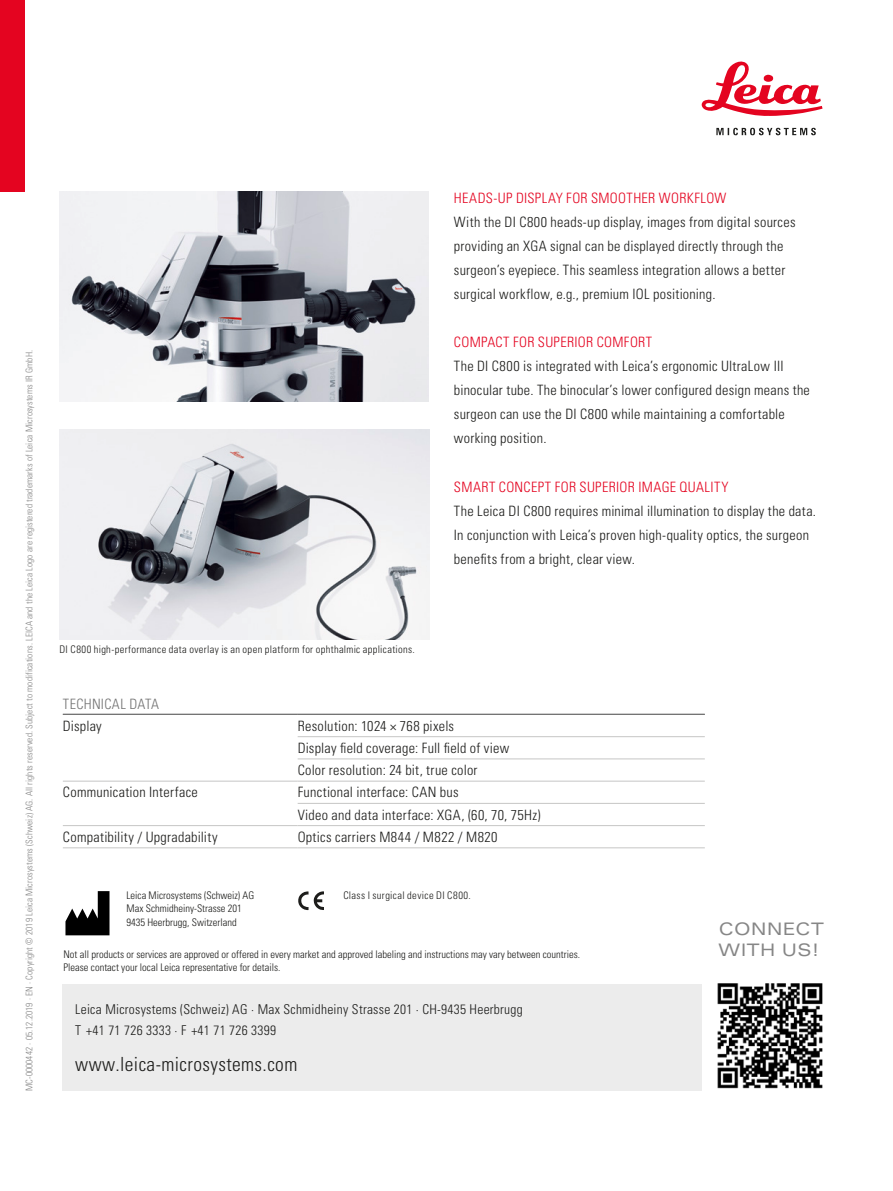
<style>
.page{position:relative;width:893px;height:1191px;background:#fff}
.page>*{position:absolute;margin:0;border:0;box-sizing:border-box;transform-origin:0 0}
.t1{font:300 condensed 19.5px "Univers LT Std";letter-spacing:.02em;color:#1d1d1b}
.t2{font:expanded 17.25px/20.7px "Univers LT Std";letter-spacing:.03em;color:#868686}
.t3{font:300 condensed 14.25px/24px "Univers LT Std";letter-spacing:.02em;color:#1d1d1b}
.t4{font:300 condensed 14.25px "Univers LT Std";letter-spacing:.025em;color:#e40420}
.t5{font:300 condensed 14.25px "Univers LT Std";letter-spacing:.02em;color:#737373}
.t6{font:300 condensed 13.5px/21px "Univers LT Std";letter-spacing:.02em;color:#1d1d1b}
.t7{font:300 condensed 10.5px/13.5px "Univers LT Std";color:#1d1d1b}
.t8{font:300 condensed 10.5px "Univers LT Std";letter-spacing:.03em;color:#1d1d1b}
.t9{font:300 condensed 10.5px "Univers LT Std";letter-spacing:.035em;color:#1d1d1b}
.t10{font:300 condensed 9.3px "Univers LT Std";letter-spacing:.01em;color:#868686}
</style>
<div class="page">
<div style="left:0;top:0;width:25px;height:191px;background:#e40420"></div>
<svg style="left:702px;top:61px;width:120px;height:55px"></svg>
<svg style="left:716px;top:128px;width:100px;height:7px"></svg>
<div style="left:63px;top:984px;width:639px;height:107px;background:#ececec"></div>
<img style="left:717px;top:983px;width:106px;height:106px">
<svg style="left:298px;top:891px;width:26px;height:19px"></svg>
<svg style="left:65px;top:891px;width:45px;height:44px"></svg>
<svg style="left:63px;top:713px;width:642px;height:91px"></svg>
<svg style="left:298px;top:715px;width:407px;height:88px"></svg>
<hr style="left:298px;top:736px;width:407px;height:1px;background:#c6c6c5">
<hr style="left:298px;top:758px;width:407px;height:1px;background:#c6c6c5">
<hr style="left:63px;top:781px;width:235px;height:1px;background:#c6c6c5">
<hr style="left:298px;top:781px;width:407px;height:1px;background:#c6c6c5">
<hr style="left:298px;top:803px;width:407px;height:1px;background:#c6c6c5">
<hr style="left:63px;top:825px;width:235px;height:1px;background:#c6c6c5">
<hr style="left:298px;top:825px;width:407px;height:1px;background:#c6c6c5">
<hr style="left:63px;top:847px;width:235px;height:1px;background:#c6c6c5">
<hr style="left:298px;top:847px;width:407px;height:1px;background:#c6c6c5">
<hr style="left:63px;top:714px;width:642px;height:1px;background:#737373">
<img style="left:60px;top:429px;width:369px;height:210px">
<img style="left:60px;top:191px;width:369px;height:210px">
<p class="t10" style="left:24px;top:1091px;width:742px;rotate:-90deg">MC-0000442 · 05.12.2019 · EN · Copyright © 2019 Leica Microsystems (Schweiz) AG. All rights reserved. Subject to modifications. LEICA and the Leica Logo are registered trademarks of Leica Microsystems IR GmbH.</p>
<p class="t8" style="left:60px;top:643px;width:357px">DI C800 high-performance data overlay is an open platform for ophthalmic applications.</p>
<p class="t4" style="left:454px;top:190px;width:274px">HEADS-UP DISPLAY FOR SMOOTHER WORKFLOW</p>
<p class="t3" style="left:454px;top:210px;width:343px">With the DI C800 heads-up display, images from digital sources providing an XGA signal can be displayed directly through the surgeon’s eyepiece. This seamless integration allows a better surgical workflow, e.g., premium IOL positioning.</p>
<p class="t4" style="left:454px;top:334px;width:200px">COMPACT FOR SUPERIOR COMFORT</p>
<p class="t3" style="left:454px;top:354px;width:357px">The DI C800 is integrated with Leica’s ergonomic UltraLow III binocular tube. The binocular’s lower configured design means the surgeon can use the DI C800 while maintaining a comfortable working position.</p>
<p class="t4" style="left:454px;top:478px;width:276px">SMART CONCEPT FOR SUPERIOR IMAGE QUALITY</p>
<p class="t3" style="left:454px;top:498px;width:364px">The Leica DI C800 requires minimal illumination to display the data.<br>In conjunction with Leica’s proven high-quality optics, the surgeon benefits from a bright, clear view.</p>
<p class="t5" style="left:63px;top:695px;width:98px">TECHNICAL DATA</p>
<p class="t3" style="left:63px;top:713px;width:41px">Display</p>
<p class="t3" style="left:298px;top:714px;width:213px;line-height:22.2px">Resolution: 1024 × 768 pixels<br>Display field coverage: Full field of view<br>Color resolution: 24 bit, true color</p>
<p class="t3" style="left:63px;top:780px;width:137px">Communication Interface</p>
<p class="t3" style="left:298px;top:781px;width:245px;line-height:22.2px">Functional interface: CAN bus<br>Video and data interface: XGA, (60, 70, 75Hz)</p>
<p class="t3" style="left:63px;top:825px;width:156px">Compatibility / Upgradability</p>
<p class="t3" style="left:298px;top:825px;width:201px">Optics carriers M844 / M822 / M820</p>
<p class="t9" style="left:343px;top:888px;width:129px">Class I surgical device DI C800.</p>
<p class="t7" style="left:126px;top:888px;width:129px">Leica Microsystems (Schweiz) AG<br>Max Schmidheiny-Strasse 201<br>9435 Heerbrugg, Switzerland</p>
<p class="t7" style="left:64px;top:947px;width:518px">Not all products or services are approved or offered in every market and approved labeling and instructions may vary between countries.<br>Please contact your local Leica representative for details.</p>
<p class="t6" style="left:75px;top:999px;width:449px">Leica Microsystems (Schweiz) AG · Max Schmidheiny Strasse 201 · CH-9435 Heerbrugg<br>T +41 71 726 3333 · F +41 71 726 3399</p>
<h1 class="t1" style="left:75px;top:1052px;width:224px">www.leica-microsystems.com</h1>
<p class="t2" style="left:719px;top:918px;width:107px">CONNECT<br>WITH US!</p>
</div>
